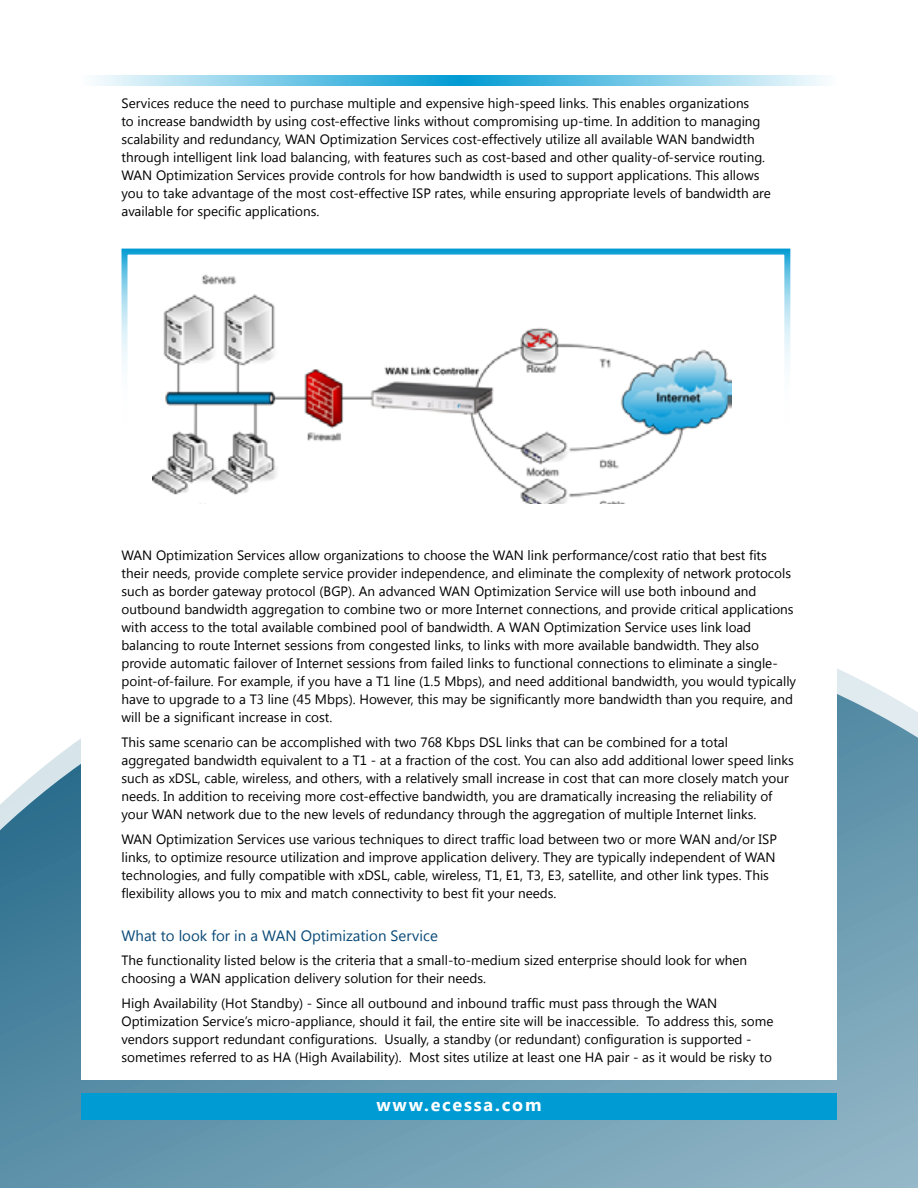
<style>
.page{position:relative;width:918px;height:1188px;background:#fff}
.page>*{position:absolute;margin:0;border:0;box-sizing:border-box;transform-origin:0 0}
.t1{font:700 18px "Khmer UI";letter-spacing:.1em;color:#fff}
.t2{font:15px "Khmer UI";color:#0a4977}
.t3{font:13.5px/18px "Khmer UI";color:#000}
</style>
<div class="page">
<svg style="left:0;top:668px;width:918px;height:520px;background:#75a2b7"></svg>
<div style="left:81px;top:80px;width:756px;height:1000px;background:#fff"></div>
<div style="left:81px;top:1094px;width:756px;height:26px;background:#009bd3"></div>
<div style="left:122px;top:249px;width:668px;height:246px;background:#fff;border:6px solid #009bd3"></div>
<svg style="left:95px;top:75px;width:729px;height:11px;background:#7acae7"></svg>
<img style="left:152px;top:274px;width:580px;height:230px">
<p class="t3" style="left:122px;top:94px;width:651px">Services reduce the need to purchase multiple and expensive high-speed links. This enables organizations<br>to increase bandwidth by using cost-effective links without compromising up-time. In addition to managing scalability and redundancy, WAN Optimization Services cost-effectively utilize all available WAN bandwidth through intelligent link load balancing, with features such as cost-based and other quality-of-service routing.<br>WAN Optimization Services provide controls for how bandwidth is used to support applications. This allows you to take advantage of the most cost-effective ISP rates, while ensuring appropriate levels of bandwidth are available for specific applications.</p>
<p class="t3" style="left:122px;top:547px;width:676px">WAN Optimization Services allow organizations to choose the WAN link performance/cost ratio that best fits their needs, provide complete service provider independence, and eliminate the complexity of network protocols such as border gateway protocol (BGP). An advanced WAN Optimization Service will use both inbound and outbound bandwidth aggregation to combine two or more Internet connections, and provide critical applications with access to the total available combined pool of bandwidth. A WAN Optimization Service uses link load balancing to route Internet sessions from congested links, to links with more available bandwidth. They also provide automatic failover of Internet sessions from failed links to functional connections to eliminate a single&shy;point-of-failure. For example, if you have a T1 line (1.5 Mbps), and need additional bandwidth, you would typically have to upgrade to a T3 line (45 Mbps). However, this may be significantly more bandwidth than you require, and will be a significant increase in cost.</p>
<p class="t3" style="left:122px;top:733px;width:674px">This same scenario can be accomplished with two 768 Kbps DSL links that can be combined for a total aggregated bandwidth equivalent to a T1 - at a fraction of the cost. You can also add additional lower speed links such as xDSL, cable, wireless, and others, with a relatively small increase in cost that can more closely match your needs. In addition to receiving more cost-effective bandwidth, you are dramatically increasing the reliability of your WAN network due to the new levels of redundancy through the aggregation of multiple Internet links.</p>
<p class="t3" style="left:122px;top:830px;width:657px">WAN Optimization Services use various techniques to direct traffic load between two or more WAN and/or ISP links, to optimize resource utilization and improve application delivery. They are typically independent of WAN technologies, and fully compatible with xDSL, cable, wireless, T1, E1, T3, E3, satellite, and other link types. This flexibility allows you to mix and match connectivity to best fit your needs.</p>
<p class="t2" style="left:122px;top:927px;width:318px">What to look for in a WAN Optimization Service</p>
<p class="t3" style="left:122px;top:952px;width:627px">The functionality listed below is the criteria that a small-to-medium sized enterprise should look for when choosing a WAN application delivery solution for their needs.</p>
<p class="t3" style="left:122px;top:994px;width:653px">High Availability (Hot Standby) - Since all outbound and inbound traffic must pass through the WAN Optimization Service’s micro-appliance, should it fail, the entire site will be inaccessible. To address this, some vendors support redundant configurations. Usually, a standby (or redundant) configuration is supported - sometimes referred to as HA (High Availability). Most sites utilize at least one HA pair - as it would be risky to</p>
<h1 class="t1" style="left:376px;top:1094px;width:167px">www.ecessa.com</h1>
</div>
